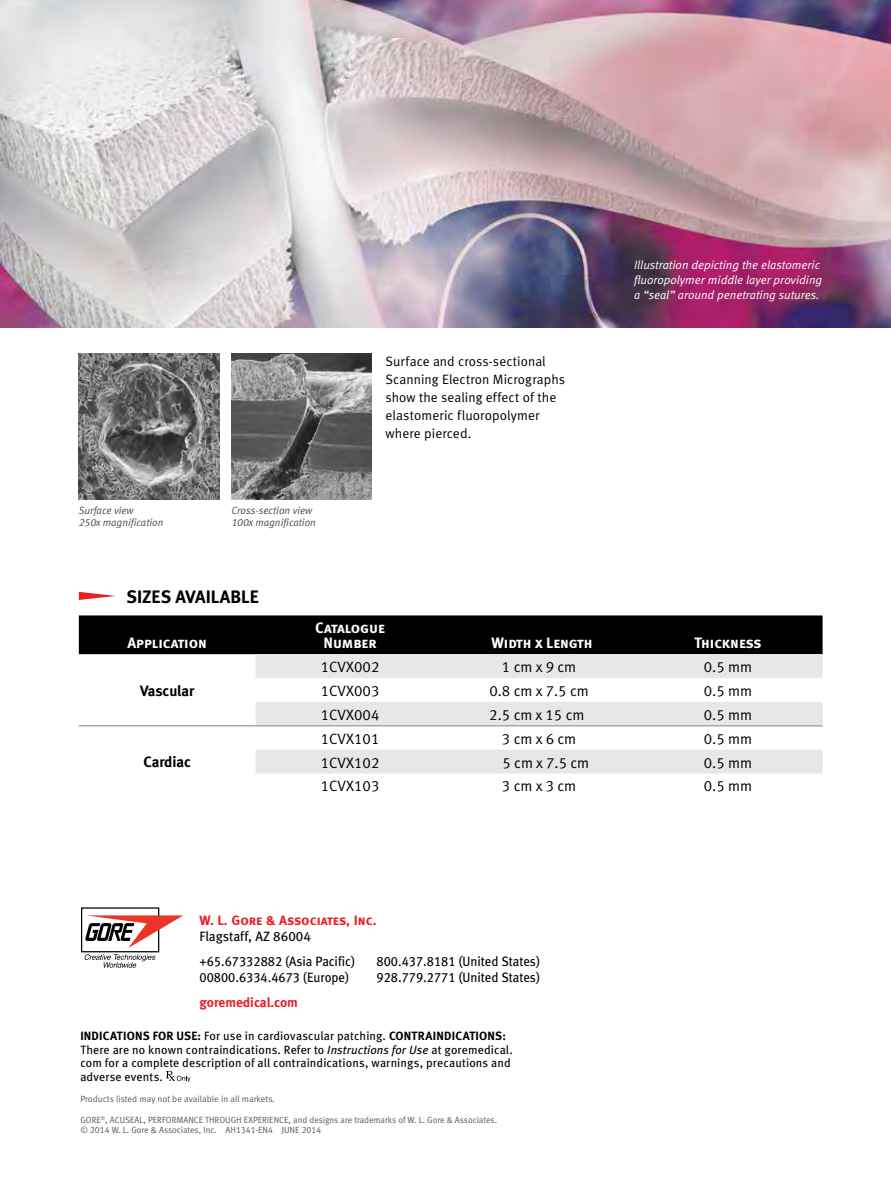
<style>
.page{position:relative;width:891px;height:1188px;background:#fff}
.page>*{position:absolute;margin:0;border:0;box-sizing:border-box;transform-origin:0 0}
.t1{font:18px "Meta Bold LF";color:#000}
.t2{font:15px "Meta Normal LF";color:#000}
.t3{font:15px/15px "Meta Bold LF Caps";color:#fff;text-align:center}
.t4{font:15px "Meta Bold LF";letter-spacing:-.005em;color:#000}
.t5{font:13.5px/18px "Meta Normal";letter-spacing:.005em;color:#000}
.t6{font:13.5px "Meta Book LF";color:#000;scale:.95 1}
.t7{font:13.5px/24.9px "Meta Book LF";color:#000}
.t8{font:13.5px "Meta Bold LF Caps";letter-spacing:-.005em;color:#ed1d24}
.t9{font:13.5px "Meta Bold LF";color:#ed1d24}
.t10{font:12px/13.5px "Meta Book LF";letter-spacing:.01em;color:#000}
.t11{font:italic 12px/15px "Meta Normal";color:#fff}
.t12{font:700 12px "Meta";letter-spacing:.02em;color:#000}
.t13{font:italic 10.5px/12px "Meta Normal LF";color:#4d4d4f}
.t14{font:9px/10.5px "Meta Normal LF";color:#58595b}
.s1{font-family:"Meta Book LF";font-weight:400}
.s2{font-style:italic}
</style>
<div class="page">
<img style="left:0;top:0;width:891px;height:327px">
<svg style="left:166px;top:1071px;width:24px;height:11px"></svg>
<div style="left:79px;top:615px;width:744px;height:39px;background:#000"></div>
<svg style="left:256px;top:654px;width:567px;height:120px;fill:#e6e7e8"></svg>
<hr style="left:256px;top:725px;width:189px;height:2px;background:#a7a9ac">
<hr style="left:445px;top:725px;width:189px;height:2px;background:#a7a9ac">
<hr style="left:634px;top:725px;width:189px;height:2px;background:#a7a9ac">
<hr style="left:79px;top:725px;width:177px;height:2px;background:#a7a9ac">
<svg style="left:79px;top:592px;width:37px;height:8px"></svg>
<img style="left:79px;top:354px;width:140px;height:145px">
<img style="left:231px;top:354px;width:141px;height:145px">
<div style="left:81px;top:907px;width:78px;height:45px;border:1px solid #000"></div>
<svg style="left:84px;top:954px;width:72px;height:14px"></svg>
<svg style="left:85px;top:915px;width:98px;height:33px"></svg>
<p class="t13" style="left:79px;top:505px;width:86px">Surface view<br>250x magnification</p>
<p class="t13" style="left:231px;top:505px;width:86px">Cross-section view<br>100x magnification</p>
<h3 class="t5" style="left:385px;top:352px;width:181px">Surface and cross-sectional<br>Scanning Electron Micrographs show the sealing effect of the elastomeric fluoropolymer where pierced.</h3>
<h3 class="t11" style="left:634px;top:257px;width:190px">Illustration depicting the elastomeric fluoropolymer middle layer providing a “seal” around penetrating sutures.</h3>
<h1 class="t1" style="left:127px;top:586px;width:133px">SIZES AVAILABLE</h1>
<h2 class="t3" style="left:128px;top:635px;width:81px">Application</h2>
<h2 class="t4" style="left:140px;top:682px;width:56px">Vascular</h2>
<h2 class="t4" style="left:144px;top:753px;width:49px">Cardiac</h2>
<h2 class="t3" style="left:315px;top:620px;width:71px">Catalogue<br>Number</h2>
<h2 class="t3" style="left:491px;top:635px;width:103px">Width x Length</h2>
<h2 class="t3" style="left:695px;top:635px;width:69px">Thickness</h2>
<h2 class="t2" style="left:321px;top:658px;width:60px">1CVX002</h2>
<h2 class="t2" style="left:502px;top:658px;width:76px">1 cm x 9 cm</h2>
<h2 class="t2" style="left:704px;top:658px;width:50px">0.5 mm</h2>
<h2 class="t2" style="left:321px;top:682px;width:60px">1CVX003</h2>
<h2 class="t2" style="left:489px;top:682px;width:101px">0.8 cm x 7.5 cm</h2>
<h2 class="t2" style="left:704px;top:682px;width:50px">0.5 mm</h2>
<h2 class="t2" style="left:321px;top:706px;width:60px">1CVX004</h2>
<h2 class="t2" style="left:489px;top:706px;width:97px">2.5 cm x 15 cm</h2>
<h2 class="t2" style="left:704px;top:706px;width:50px">0.5 mm</h2>
<h2 class="t2" style="left:321px;top:730px;width:60px">1CVX101</h2>
<h2 class="t2" style="left:502px;top:730px;width:76px">3 cm x 6 cm</h2>
<h2 class="t2" style="left:704px;top:730px;width:50px">0.5 mm</h2>
<h2 class="t2" style="left:321px;top:754px;width:60px">1CVX102</h2>
<h2 class="t2" style="left:502px;top:754px;width:88px">5 cm x 7.5 cm</h2>
<h2 class="t2" style="left:704px;top:754px;width:50px">0.5 mm</h2>
<h2 class="t2" style="left:321px;top:778px;width:60px">1CVX103</h2>
<h2 class="t2" style="left:502px;top:778px;width:76px">3 cm x 3 cm</h2>
<h2 class="t2" style="left:704px;top:778px;width:50px">0.5 mm</h2>
<h3 class="t8" style="left:200px;top:912px;width:178px">W. L. Gore &amp; Associates, Inc.</h3>
<h3 class="t7" style="left:200px;top:924px;width:157px">Flagstaff, AZ 86004 +65.67332882 (Asia Pacific)</h3>
<h3 class="t6" style="left:377px;top:953px;width:173px">800.437.8181 (United States)</h3>
<h3 class="t6" style="left:200px;top:969px;width:159px">00800.6334.4673 (Europe)</h3>
<h3 class="t6" style="left:377px;top:969px;width:173px">928.779.2771 (United States)</h3>
<h3 class="t9" style="left:200px;top:994px;width:100px">goremedical.com</h3>
<h3 class="t12" style="left:80px;top:1029px;width:427px">INDICATIONS FOR USE: <span class="s1">For use in cardiovascular patching.</span> CONTRAINDICATIONS:</h3>
<h3 class="t10" style="left:80px;top:1043px;width:434px">There are no known contraindications. Refer to <span class="s2">Instructions for Use</span> at goremedical. com for a complete description of all contraindications, warnings, precautions and adverse events.</h3>
<p class="t14" style="left:80px;top:1093px;width:196px">Products listed may not be available in all markets.</p>
<p class="t14" style="left:80px;top:1114px;width:418px">GORE<sup>®</sup>, ACUSEAL, PERFORMANCE THROUGH EXPERIENCE, and designs are trademarks of W. L. Gore &amp; Associates. © 2014 W. L. Gore &amp; Associates, Inc. AH1341-EN4 JUNE 2014</p>
</div>
